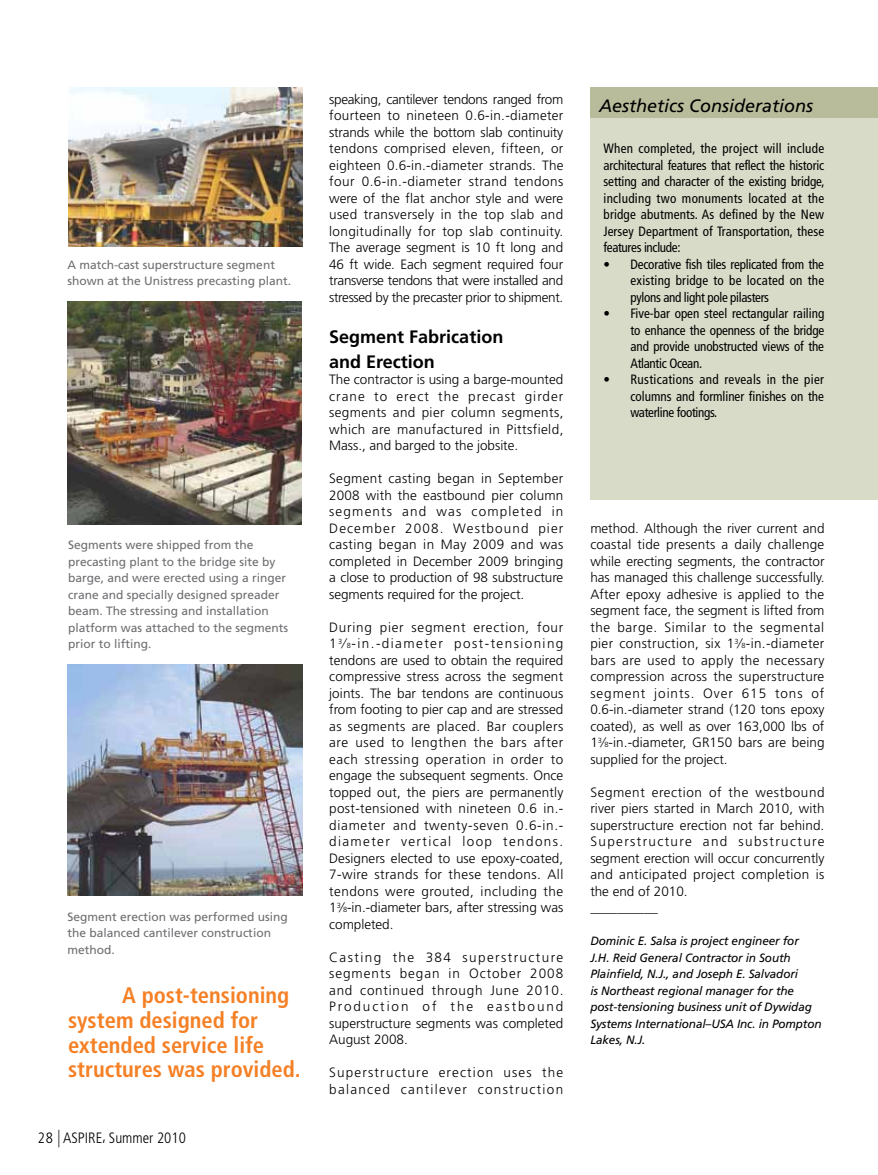
<style>
.page{position:relative;width:878px;height:1175px;background:#fff}
.page>*{position:absolute;margin:0;border:0;box-sizing:border-box;transform-origin:0 0}
.t1{font:700 condensed 22.5px/24.8px "Frutiger LT Std";color:#f58025}
.t2{font:700 18px/24.8px "Frutiger LT Std";color:#000}
.t3{font:italic 18px "Frutiger LT Std";color:#000}
.t4{font:300 condensed 15px "Frutiger LT Std";color:#000}
.t5{font:300 13.5px/16.5px "Frutiger LT Std";color:#000;text-align:justify}
.t6{font:condensed 13.5px/16.5px "Frutiger LT Std";letter-spacing:-.01em;color:#000;text-align:justify}
.t7{font:300 13.5px/16.5px "Frutiger LT Std";letter-spacing:.095em;color:#000}
.t8{font:12px/16.5px "Frutiger LT Std";color:#6d6e71}
.t9{font:italic 12px/16.5px "Frutiger LT Std";letter-spacing:-.01em;color:#000}
.s1{font-size:17.55px}
.s2{font-size:7.35px}
</style>
<div class="page">
<img style="left:68px;top:88px;width:234px;height:158px">
<img style="left:68px;top:302px;width:234px;height:222px">
<img style="left:68px;top:664px;width:234px;height:232px">
<div style="left:590px;top:87px;width:288px;height:37px;background:#b8bc9b"></div>
<div style="left:590px;top:118px;width:288px;height:382px;background:#d8dbc7"></div>
<p class="t8" style="left:67px;top:256px;width:225px">A match-cast superstructure segment shown at the Unistress precasting plant.</p>
<p class="t8" style="left:68px;top:537px;width:222px">Segments were shipped from the precasting plant to the bridge site by barge, and were erected using a ringer crane and specially designed spreader beam. The stressing and installation platform was attached to the segments prior to lifting.</p>
<p class="t8" style="left:67px;top:908px;width:222px">Segment erection was performed using the balanced cantilever construction method.</p>
<h1 class="t1" style="left:68px;top:983px;width:234px;text-indent:54px">A post-tensioning system designed for extended service life structures was provided.</h1>
<p class="t4" style="left:38px;top:1129px;width:149px">28 <span class="s1">|</span> ASPIRE, Summer 2010</p>
<p class="t5" style="left:329px;top:91px;width:236px">speaking, cantilever tendons ranged from fourteen to nineteen 0.6-in.-diameter strands while the bottom slab continuity tendons comprised eleven, fifteen, or eighteen 0.6-in.-diameter strands. The four 0.6-in.-diameter strand tendons were of the flat anchor style and were used transversely in the top slab and longitudinally for top slab continuity.<br>The average segment is 10 ft long and 46 ft wide. Each segment required four transverse tendons that were installed and stressed by the precaster prior to shipment.</p>
<h2 class="t2" style="left:329px;top:324px;width:176px">Segment Fabrication and Erection</h2>
<p class="t5" style="left:329px;top:371px;width:236px">The contractor is using a barge-mounted crane to erect the precast girder segments and pier column segments, which are manufactured in Pittsfield, Mass., and barged to the jobsite.</p>
<p class="t5" style="left:329px;top:470px;width:236px">Segment casting began in September 2008 with the eastbound pier column segments and was completed in December 2008. Westbound pier casting began in May 2009 and was completed in December 2009 bringing a close to production of 98 substructure segments required for the project.</p>
<p class="t5" style="left:329px;top:619px;width:236px">During pier segment erection, four 1<sup>3</sup>⁄<span class="s2">8</span>-in.-diameter post-tensioning tendons are used to obtain the required compressive stress across the segment joints. The bar tendons are continuous from footing to pier cap and are stressed as segments are placed. Bar couplers are used to lengthen the bars after each stressing operation in order to engage the subsequent segments. Once topped out, the piers are permanently post-tensioned with nineteen 0.6 in.- diameter and twenty-seven 0.6-in.- diameter vertical loop tendons.<br>Designers elected to use epoxy-coated, 7-wire strands for these tendons. All tendons were grouted, including the 1<sup>3</sup>⁄<span class="s2">8</span>-in.-diameter bars, after stressing was completed.</p>
<p class="t5" style="left:329px;top:949px;width:236px">Casting the 384 superstructure segments began in October 2008 and continued through June 2010.<br>Production of the eastbound superstructure segments was completed August 2008.</p>
<p class="t7" style="left:329px;top:1064px;width:235px">Superstructure erection uses the balanced cantilever construction</p>
<h2 class="t3" style="left:599px;top:95px;width:216px">Aesthetics Considerations</h2>
<p class="t6" style="left:603px;top:140px;width:222px">When completed, the project will include architectural features that reflect the historic setting and character of the existing bridge, including two monuments located at the bridge abutments. As defined by the New Jersey Department of Transportation, these features include:</p>
<p class="t6" style="left:630px;top:256px;width:195px;text-indent:-27px">• Decorative fish tiles replicated from the existing bridge to be located on the pylons and light pole pilasters</p>
<p class="t6" style="left:630px;top:305px;width:195px;text-indent:-27px">• Five-bar open steel rectangular railing to enhance the openness of the bridge and provide unobstructed views of the Atlantic Ocean.</p>
<p class="t6" style="left:630px;top:371px;width:195px;text-indent:-27px">• Rustications and reveals in the pier columns and formliner finishes on the waterline footings.</p>
<p class="t5" style="left:590px;top:520px;width:236px">method. Although the river current and coastal tide presents a daily challenge while erecting segments, the contractor has managed this challenge successfully.<br>After epoxy adhesive is applied to the segment face, the segment is lifted from the barge. Similar to the segmental pier construction, six 1<sup>3</sup>⁄<span class="s2">8</span>-in.-diameter bars are used to apply the necessary compression across the superstructure segment joints. Over 615 tons of 0.6-in.-diameter strand (120 tons epoxy coated), as well as over 163,000 lbs of 1<sup>3</sup>⁄<span class="s2">8</span>-in.-diameter, GR150 bars are being supplied for the project.</p>
<p class="t5" style="left:590px;top:784px;width:236px;text-align:left">Segment erection of the westbound river piers started in March 2010, with superstructure erection not far behind.<br>Superstructure and substructure segment erection will occur concurrently and anticipated project completion is the end of 2010.<br>__________</p>
<p class="t9" style="left:590px;top:933px;width:233px">Dominic E. Salsa is project engineer for<br>J.H. Reid General Contractor in South Plainfield, N.J., and Joseph E. Salvadori<br>is Northeast regional manager for the post-tensioning business unit of Dywidag Systems International–USA Inc. in Pompton Lakes, N.J.</p>
</div>
